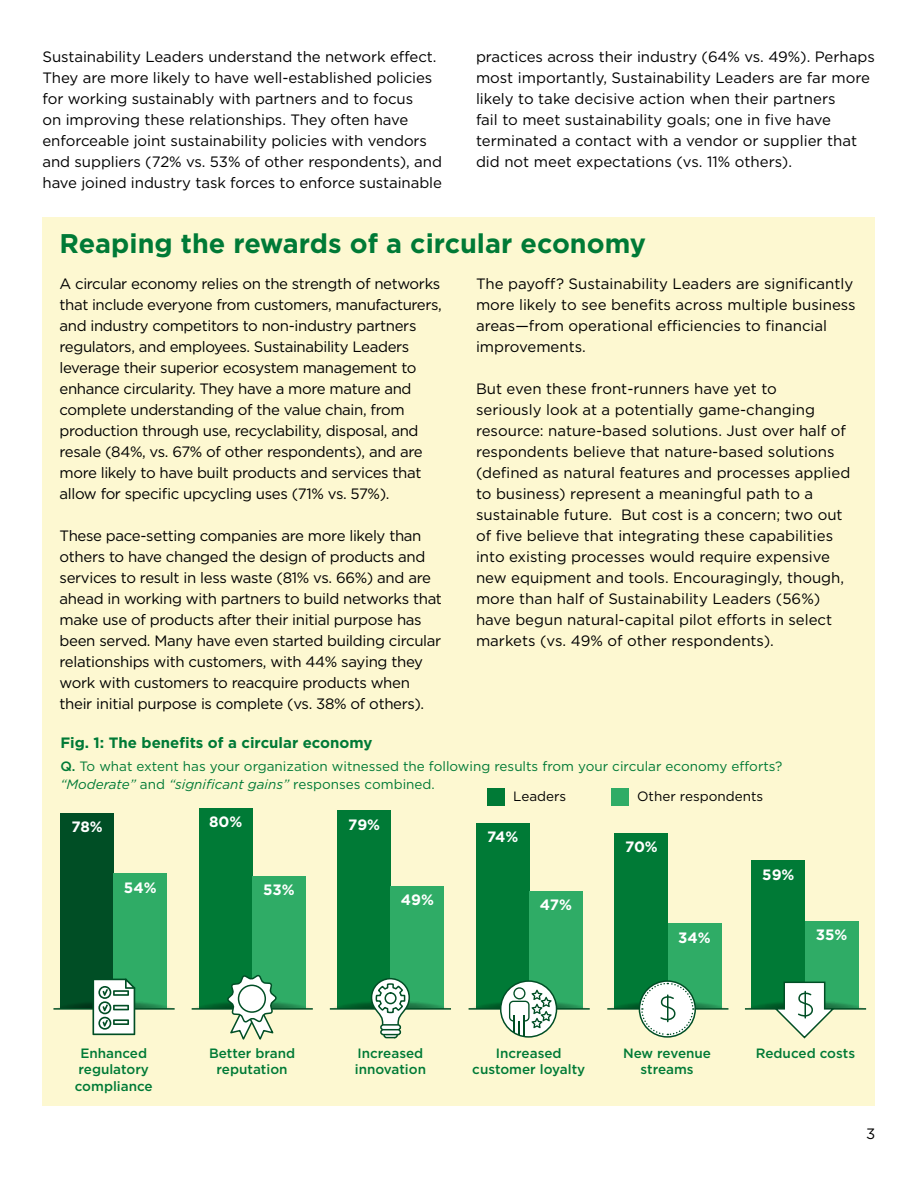
<style>
.page{position:relative;width:918px;height:1188px;background:#fff}
.page>*{position:absolute;margin:0;border:0;box-sizing:border-box;transform-origin:0 0}
.t1{font:700 27px "Gotham";color:#007a36}
.t2{font:15px/21px "Gotham";letter-spacing:-.01em;color:#000}
.t3{font:700 15px "Gotham";letter-spacing:-.01em;color:#fff}
.t4{font:700 15px "Gotham";color:#007a36}
.t5{font:13.5px/18px "Gotham";color:#007a36}
.t6{font:500 13.5px/16.2px "Gotham";color:#007a36;text-align:center}
.t7{font:13.5px "Gotham";color:#000}
.s1{font-weight:500}
.s2{font-style:italic}
</style>
<div class="page">
<div style="left:43px;top:217px;width:832px;height:889px;background:#fdf8d1"></div>
<div style="left:61px;top:813px;width:53px;height:196px;background:#004e25"></div>
<div style="left:114px;top:874px;width:53px;height:135px;background:#2fac66"></div>
<div style="left:199px;top:808px;width:53px;height:201px;background:#007a36"></div>
<div style="left:252px;top:876px;width:53px;height:133px;background:#2fac66"></div>
<div style="left:338px;top:811px;width:53px;height:198px;background:#007a36"></div>
<div style="left:391px;top:886px;width:53px;height:123px;background:#2fac66"></div>
<div style="left:476px;top:823px;width:53px;height:186px;background:#007a36"></div>
<div style="left:529px;top:891px;width:54px;height:118px;background:#2fac66"></div>
<div style="left:615px;top:833px;width:53px;height:176px;background:#007a36"></div>
<div style="left:668px;top:924px;width:53px;height:85px;background:#2fac66"></div>
<div style="left:752px;top:861px;width:53px;height:148px;background:#007a36"></div>
<div style="left:805px;top:921px;width:53px;height:88px;background:#2fac66"></div>
<svg style="left:54px;top:1000px;width:120px;height:18px"></svg>
<div style="left:54px;top:1009px;width:121px;height:27px;background:#fdf8d1"></div>
<hr style="left:53px;top:1008px;width:122px;height:2px;background:#004e25">
<svg style="left:192px;top:1000px;width:120px;height:18px"></svg>
<div style="left:192px;top:1009px;width:121px;height:27px;background:#fdf8d1"></div>
<hr style="left:192px;top:1008px;width:121px;height:2px;background:#004e25">
<svg style="left:330px;top:1000px;width:120px;height:18px"></svg>
<div style="left:330px;top:1009px;width:121px;height:27px;background:#fdf8d1"></div>
<hr style="left:330px;top:1008px;width:121px;height:2px;background:#004e25">
<svg style="left:469px;top:1000px;width:120px;height:18px"></svg>
<div style="left:469px;top:1009px;width:121px;height:27px;background:#fdf8d1"></div>
<hr style="left:469px;top:1008px;width:121px;height:2px;background:#004e25">
<svg style="left:501px;top:981px;width:56px;height:56px"></svg>
<div style="left:500px;top:980px;width:57px;height:58px;border:2px solid #004e25;border-radius:50%"></div>
<svg style="left:608px;top:1000px;width:120px;height:18px"></svg>
<div style="left:607px;top:1009px;width:121px;height:27px;background:#fdf8d1"></div>
<hr style="left:607px;top:1008px;width:121px;height:2px;background:#004e25">
<div style="left:639px;top:980px;width:57px;height:58px;border:2px solid #004e25;border-radius:50%"></div>
<svg style="left:745px;top:1000px;width:121px;height:18px"></svg>
<div style="left:745px;top:1009px;width:121px;height:27px;background:#fdf8d1"></div>
<hr style="left:745px;top:1008px;width:121px;height:2px;background:#004e25">
<div style="left:487px;top:788px;width:17px;height:17px;background:#007a36"></div>
<div style="left:612px;top:788px;width:17px;height:17px;background:#2fac66"></div>
<svg style="left:92px;top:979px;width:43px;height:56px;background:#afc8bb"></svg>
<svg style="left:226px;top:975px;width:52px;height:65px"></svg>
<div style="left:239px;top:985px;width:26px;height:27px;background:#fff;border-radius:50%"></div>
<div style="left:238px;top:985px;width:28px;height:28px;border:2px solid #004e25;border-radius:50%"></div>
<svg style="left:383px;top:1032px;width:15px;height:6px"></svg>
<svg style="left:371px;top:978px;width:40px;height:50px"></svg>
<svg style="left:380px;top:1024px;width:21px;height:6px"></svg>
<svg style="left:380px;top:1029px;width:21px;height:6px"></svg>
<div style="left:385px;top:992px;width:12px;height:12px;background:#fff;border:2px solid #004e25;border-radius:50%"></div>
<svg style="left:509px;top:987px;width:43px;height:50px;background:#bed2c5"></svg>
<svg style="left:640px;top:982px;width:54px;height:54px;background:#cfe1d4"></svg>
<hr style="left:667px;top:995px;width:2px;height:27px;background:#004e25">
<svg style="left:772px;top:981px;width:65px;height:58px"></svg>
<p class="t2" style="left:43px;top:45px;width:401px">Sustainability Leaders understand the network effect.<br>They are more likely to have well-established policies for working sustainably with partners and to focus<br>on improving these relationships. They often have enforceable joint sustainability policies with vendors and suppliers (72% vs. 53% of other respondents), and have joined industry task forces to enforce sustainable</p>
<p class="t2" style="left:476px;top:45px;width:400px">practices across their industry (64% vs. 49%). Perhaps most importantly, Sustainability Leaders are far more likely to take decisive action when their partners<br>fail to meet sustainability goals; one in five have terminated a contact with a vendor or supplier that did not meet expectations (vs. 11% others).</p>
<h1 class="t1" style="left:60px;top:226px;width:588px">Reaping the rewards of a circular economy</h1>
<p class="t2" style="left:60px;top:273px;width:384px">A circular economy relies on the strength of networks that include everyone from customers, manufacturers, and industry competitors to non-industry partners regulators, and employees. Sustainability Leaders leverage their superior ecosystem management to enhance circularity. They have a more mature and complete understanding of the value chain, from production through use, recyclability, disposal, and resale (84%, vs. 67% of other respondents), and are more likely to have built products and services that allow for specific upcycling uses (71% vs. 57%).</p>
<p class="t2" style="left:60px;top:525px;width:384px">These pace-setting companies are more likely than others to have changed the design of products and services to result in less waste (81% vs. 66%) and are ahead in working with partners to build networks that make use of products after their initial purpose has been served. Many have even started building circular relationships with customers, with 44% saying they work with customers to reacquire products when their initial purpose is complete (vs. 38% of others).</p>
<p class="t2" style="left:476px;top:273px;width:381px">The payoff? Sustainability Leaders are significantly more likely to see benefits across multiple business areas—from operational efficiencies to financial improvements.</p>
<p class="t2" style="left:476px;top:378px;width:376px">But even these front-runners have yet to<br>seriously look at a potentially game-changing resource: nature-based solutions. Just over half of respondents believe that nature-based solutions (defined as natural features and processes applied to business) represent a meaningful path to a sustainable future. But cost is a concern; two out of five believe that integrating these capabilities into existing processes would require expensive new equipment and tools. Encouragingly, though, more than half of Sustainability Leaders (56%) have begun natural-capital pilot efforts in select markets (vs. 49% of other respondents).</p>
<p class="t4" style="left:60px;top:733px;width:314px">Fig. 1: The benefits of a circular economy</p>
<p class="t5" style="left:60px;top:757px;width:724px"><span class="s1">Q.</span> To what extent has your organization witnessed the following results from your circular economy efforts? <span class="s2">“Moderate”</span> and <span class="s2">“significant gains”</span> responses combined.</p>
<p class="t7" style="left:513px;top:788px;width:55px">Leaders</p>
<p class="t7" style="left:637px;top:788px;width:128px">Other respondents</p>
<p class="t3" style="left:71px;top:817px;width:33px">78%</p>
<p class="t3" style="left:124px;top:877px;width:34px">54%</p>
<p class="t3" style="left:209px;top:812px;width:35px">80%</p>
<p class="t3" style="left:263px;top:880px;width:33px">53%</p>
<p class="t3" style="left:348px;top:815px;width:33px">79%</p>
<p class="t3" style="left:401px;top:890px;width:35px">49%</p>
<p class="t3" style="left:487px;top:827px;width:33px">74%</p>
<p class="t3" style="left:540px;top:895px;width:34px">47%</p>
<p class="t3" style="left:625px;top:837px;width:34px">70%</p>
<p class="t3" style="left:678px;top:927px;width:34px">34%</p>
<p class="t3" style="left:762px;top:865px;width:34px">59%</p>
<p class="t3" style="left:816px;top:925px;width:33px">35%</p>
<p class="t6" style="left:75px;top:1045px;width:79px">Enhanced regulatory compliance</p>
<p class="t6" style="left:472px;top:1045px;width:114px">Increased customer loyalty</p>
<p class="t6" style="left:209px;top:1045px;width:88px">Better brand reputation</p>
<p class="t6" style="left:623px;top:1045px;width:89px">New revenue streams</p>
<p class="t6" style="left:355px;top:1045px;width:73px;text-align:left">Increased innovation</p>
<p class="t6" style="left:756px;top:1045px;width:101px">Reduced costs</p>
<p class="t2" style="left:866px;top:1123px;width:11px">3</p>
</div>
